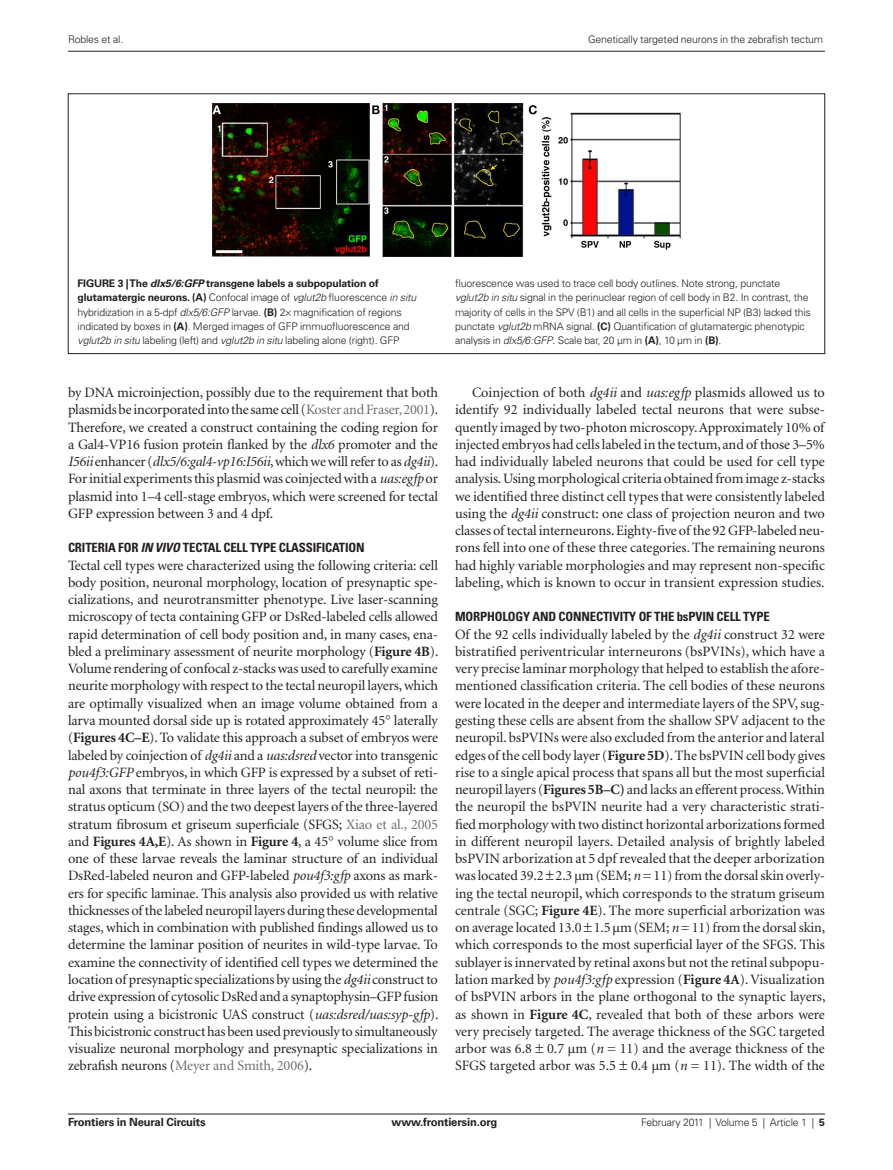
<style>
.page{position:relative;width:893px;height:1170px;background:#fff}
.page>*{position:absolute;margin:0;border:0;box-sizing:border-box;transform-origin:0 0}
.t1{font:14.25px/17.2px "Minion";letter-spacing:-.005em;color:#231f20;text-align:justify}
.t2{font:700 condensed 12.75px "Univers";letter-spacing:-.01em;color:#231f20}
.t3{font:700 11.25px "Univers";letter-spacing:-.015em;color:#231f20}
.t4{font:300 10.5px/14.2px "Univers";letter-spacing:-.015em;color:#231f20}
.s1{font-weight:700}
.s2{font-weight:700;font-style:italic}
.s3{font-style:italic}
.s4{color:#6c6d70}
</style>
<div class="page">
<div style="left:68px;top:94px;width:757px;height:260px;border:1px solid #231f20"></div>
<img style="left:213px;top:103px;width:467px;height:154px">
<hr style="left:68px;top:1113px;width:757px;height:1px;background:#231f20">
<hr style="left:68px;top:51px;width:757px;height:1px;background:#231f20">
<p class="t4" style="left:68px;top:32px;width:57px">Robles et al.</p>
<p class="t4" style="left:588px;top:32px;width:237px">Genetically targeted neurons in the zebrafish tectum</p>
<p class="t4" style="left:78px;top:276px;width:340px"><span class="s1">Fig ure 3 | The</span> <span class="s2">dlx5/6:GFP</span> <span class="s1">transgene labels a subpopulation of glutamatergic neurons. (A)</span> Confocal image of <span class="s3">vglut2b</span> fluorescence <span class="s3">in situ </span>hybridization in a 5-dpf <span class="s3">dlx5/6:GFP</span> larvae. <span class="s1">(B)</span> 2 magnification of regions indicated by boxes in <span class="s1">(A)</span>. Merged images of GFP immuofluorescence and <span class="s3">vglut2b in situ</span> labeling (left) and <span class="s3">vglut2b in situ</span> labeling alone (right). GFP</p>
<p class="t4" style="left:455px;top:276px;width:357px">fluorescence was used to trace cell body outlines. Note strong, punctate <span class="s3">vglut2b in situ</span> signal in the perinuclear region of cell body in B2. In contrast, the majority of cells in the SPV (B1) and all cells in the superficial NP (B3) lacked this punctate <span class="s3">vglut2b</span> mRNA signal. <span class="s1">(C)</span> Quantification of glutamatergic phenotypic analysis in <span class="s3">dlx5/6:GFP</span>. Scale bar, 20 μm in <span class="s1">(A)</span>, 10 μm in <span class="s1">(B)</span>.</p>
<p class="t1" style="left:68px;top:384px;width:372px">by DNA microinjection, possibly due to the requirement that both plasmids be incorporated into the same cell (<span class="s4">Koster and Fraser, 2001</span>).<br>Therefore, we created a construct containing the coding region for a Gal4-VP16 fusion protein flanked by the <span class="s3">dlx6</span> promoter and the <span class="s3">I56ii</span> enhancer (<span class="s3">dlx5/6:gal4-vp16:I56ii</span>, which we will refer to as <span class="s3">dg4ii</span>).<br>For initial experiments this plasmid was coinjected with a <span class="s3">uas:egfp</span> or plasmid into 1–4 cell-stage embryos, which were screened for tectal GFP expression between 3 and 4 dpf.</p>
<p class="t2" style="left:68px;top:540px;width:298px">CRITERIA FOR <span class="s3">IN VIVO</span> TECTAL CELL TYPE CLASSIFICATION</p>
<p class="t1" style="left:68px;top:557px;width:372px">Tectal cell types were characterized using the following criteria: cell body position, neuronal morphology, location of presynaptic spe&shy;cializations, and neurotransmitter phenotype. Live laser-scanning microscopy of tecta containing GFP or DsRed-labeled cells allowed rapid determination of cell body position and, in many cases, ena&shy;bled a preliminary assessment of neurite morphology (<span class="s1">Figure 4B</span>).<br>Volume rendering of confocal z-stacks was used to carefully examine neurite morphology with respect to the tectal neuropil layers, which are optimally visualized when an image volume obtained from a larva mounted dorsal side up is rotated approximately 45 laterally (<span class="s1">Figures 4C–E</span>). To validate this approach a subset of embryos were labeled by coinjection of <span class="s3">dg4ii</span> and a <span class="s3">uas:dsred</span> vector into transgenic <span class="s3">pou4f3:GFP</span> embryos, in which GFP is expressed by a subset of reti&shy;nal axons that terminate in three layers of the tectal neuropil: the stratus opticum (SO) and the two deepest layers of the three-layered stratum fibrosum et griseum superficiale (SFGS; <span class="s4">Xiao et al., 2005 </span>and <span class="s1">Figures 4A,E</span>). As shown in <span class="s1">Figure 4</span>, a 45 volume slice from one of these larvae reveals the laminar structure of an individual DsRed-labeled neuron and GFP-labeled <span class="s3">pou4f3:gfp</span> axons as mark&shy;ers for specific laminae. This analysis also provided us with relative thicknesses of the labeled neuropil layers during these developmental stages, which in combination with published findings allowed us to determine the laminar position of neurites in wild-type larvae. To examine the connectivity of identified cell types we determined the location of presynaptic specializations by using the <span class="s3">dg4ii</span> construct to drive expression of cytosolic DsRed and a synaptophysin–GFP fusion protein using a bicistronic UAS construct (<span class="s3">uas:dsred/uas:syp-gfp</span>).<br>This bicistronic construct has been used previously to simultaneously visualize neuronal morphology and presynaptic specializations in zebrafish neurons (<span class="s4">Meyer and Smith, 2006</span>).</p>
<p class="t1" style="left:455px;top:384px;width:371px;text-indent:17px">Coinjection of both <span class="s3">dg4ii</span> and <span class="s3">uas:egfp</span> plasmids allowed us to identify 92 individually labeled tectal neurons that were subse&shy;quently imaged by two-photon microscopy. Approximately 10% of injected embryos had cells labeled in the tectum, and of those 3–5% had individually labeled neurons that could be used for cell type analysis. Using morphological criteria obtained from image z-stacks we identified three distinct cell types that were consistently labeled using the <span class="s3">dg4ii</span> construct: one class of projection neuron and two classes of tectal interneurons. Eighty-five of the 92 GFP-labeled neu&shy;rons fell into one of these three categories. The remaining neurons had highly variable morphologies and may represent non-specific labeling, which is known to occur in transient expression studies.</p>
<p class="t2" style="left:455px;top:609px;width:316px">MORPHOLOGY AND CONNECTIVITY OF THE BSPVIN CELL TYPE</p>
<p class="t1" style="left:455px;top:626px;width:372px">Of the 92 cells individually labeled by the <span class="s3">dg4ii</span> construct 32 were bistratified periventricular interneurons (bsPVINs), which have a very precise laminar morphology that helped to establish the afore&shy;mentioned classification criteria. The cell bodies of these neurons were located in the deeper and intermediate layers of the SPV, sug&shy;gesting these cells are absent from the shallow SPV adjacent to the neuropil. bsPVINs were also excluded from the anterior and lateral edges of the cell body layer (<span class="s1">Figure 5D</span>). The bsPVIN cell body gives rise to a single apical process that spans all but the most superficial neuropil layers (<span class="s1">Figures5B–C)</span> and lacks an efferent process. Within the neuropil the bsPVIN neurite had a very characteristic strati&shy;fied morphology with two distinct horizontal arborizations formed in different neuropil layers. Detailed analysis of brightly labeled bsPVIN arborization at 5 dpf revealed that the deeper arborization was located 39.2 2.3 μm (SEM; <span class="s3">n</span>=11) from the dorsal skin overly&shy;ing the tectal neuropil, which corresponds to the stratum griseum centrale (SGC; <span class="s1">Figure 4E</span>). The more superficial arborization was on average located 13.0 1.5 μm (SEM; <span class="s3">n</span>=11) from the dorsal skin, which corresponds to the most superficial layer of the SFGS. This sublayer is innervated by retinal axons but not the retinal subpopu&shy;lation marked by <span class="s3">pou4f3:gfp</span> expression (<span class="s1">Figure 4A</span>). Visualization of bsPVIN arbors in the plane orthogonal to the synaptic layers, as shown in <span class="s1">Figure 4C</span>, revealed that both of these arbors were very precisely targeted. The average thickness of the SGC targeted arbor was 6.8 0.7 μm (<span class="s3">n</span> = 11) and the average thickness of the SFGS targeted arbor was 5.5 0.4 μm (<span class="s3">n</span> = 11). The width of the</p>
<p class="t3" style="left:68px;top:1115px;width:139px">Frontiers in Neural Circuits</p>
<p class="t3" style="left:392px;top:1115px;width:107px">www.frontiersin.org</p>
<p class="t4" style="left:641px;top:1115px;width:185px">February 2011 | Volume 5 | Article 1 | <span class="s1">5</span></p>
</div>
